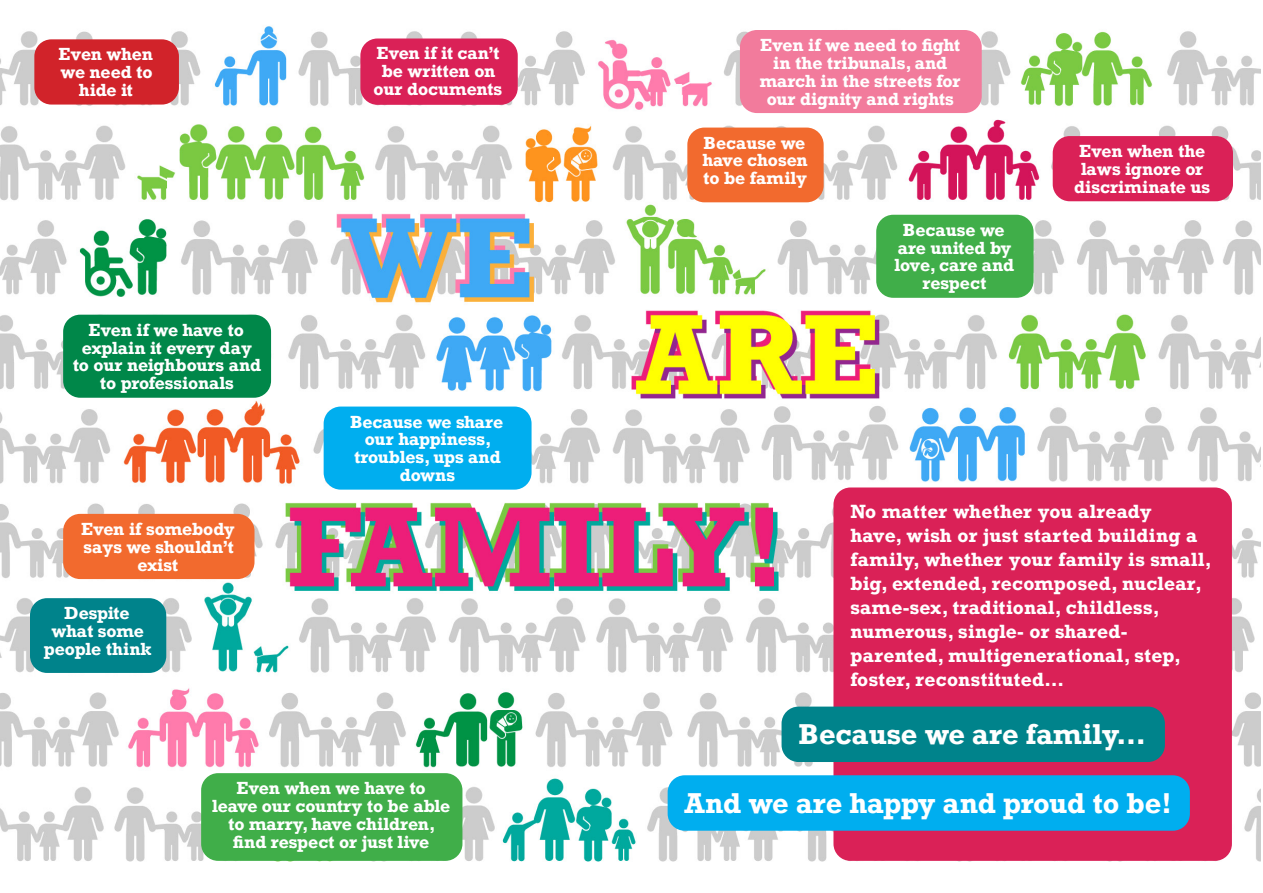
<style>
.page{position:relative;width:1263px;height:893px;background:#fff}
.page>*{position:absolute;margin:0;border:0;box-sizing:border-box;transform-origin:0 0}
.Body{font:700 27px "Rockwell";letter-spacing:-.01em;color:#fff}
.Body-2{font:700 18px/24px "Rockwell";letter-spacing:.01em;color:#fff}
.Body-3{font:700 16.5px/17.9px "Rockwell";letter-spacing:-.01em;color:#fff;text-align:center}
</style>
<div class="page">
<img style="left:0;top:26px;width:1261px;height:836px">
<div style="left:687px;top:128px;width:137px;height:74px;background:#f26a2e;border-radius:17px"></div>
<div style="left:30px;top:598px;width:136px;height:75px;background:#00838b;border-radius:17px"></div>
<div style="left:876px;top:215px;width:157px;height:83px;background:#40ae49;border-radius:17px"></div>
<div style="left:324px;top:407px;width:207px;height:83px;background:#00aeef;border-radius:17px"></div>
<div style="left:63px;top:514px;width:191px;height:65px;background:#f26a2e;border-radius:17px"></div>
<div style="left:740px;top:30px;width:242px;height:83px;background:#f27b9c;border-radius:17px"></div>
<div style="left:63px;top:315px;width:208px;height:83px;background:#008749;border-radius:17px"></div>
<div style="left:1053px;top:136px;width:180px;height:65px;background:#da2157;border-radius:17px"></div>
<div style="left:34px;top:39px;width:145px;height:66px;background:#d1232a;border-radius:17px"></div>
<div style="left:201px;top:773px;width:261px;height:88px;background:#40ae49;border-radius:17px"></div>
<div style="left:360px;top:39px;width:158px;height:66px;background:#da2157;border-radius:17px"></div>
<div style="left:833px;top:487px;width:399px;height:374px;background:#da2157;border-radius:17px"></div>
<div style="left:781px;top:707px;width:384px;height:55px;background:#00838b;border-radius:17px"></div>
<div style="left:668px;top:775px;width:522px;height:56px;background:#00aeef;border-radius:17px"></div>
<p class="Body-3" style="left:59px;top:45px;width:96px">Even when we need to hide it</p>
<p class="Body-3" style="left:374px;top:44px;width:130px">Even if it can’t be written on our documents</p>
<p class="Body-3" style="left:73px;top:320px;width:190px">Even if we have to explain it every day to our neighbours and to professionals</p>
<p class="Body-3" style="left:81px;top:520px;width:155px">Even if somebody says we shouldn’t exist</p>
<p class="Body-3" style="left:44px;top:604px;width:109px">Despite what some people think</p>
<p class="Body-3" style="left:350px;top:412px;width:155px">Because we share our happiness, troubles, ups and downs</p>
<p class="Body-3" style="left:212px;top:779px;width:240px">Even when we have to leave our country to be able to marry, have children, find respect or just live</p>
<p class="Body-3" style="left:760px;top:36px;width:202px">Even if we need to fight in the tribunals, and march in the streets for our dignity and rights</p>
<p class="Body-3" style="left:702px;top:133px;width:107px;text-align:left">Because we have chosen to be family</p>
<p class="Body-3" style="left:895px;top:221px;width:121px">Because we are united by love, care and respect</p>
<p class="Body-3" style="left:1074px;top:142px;width:137px">Even when the laws ignore or discriminate us</p>
<p class="Body-2" style="left:850px;top:499px;width:363px">No matter whether you already<br>have, wish or just started building a family, whether your family is small, big, extended, recomposed, nuclear, same-sex, traditional, childless, numerous, single- or shared&shy;parented, multigenerational, step, foster, reconstituted…</p>
<p class="Body" style="left:798px;top:717px;width:349px">Because we are family…</p>
<p class="Body" style="left:685px;top:785px;width:489px">And we are happy and proud to be!</p>
</div>
